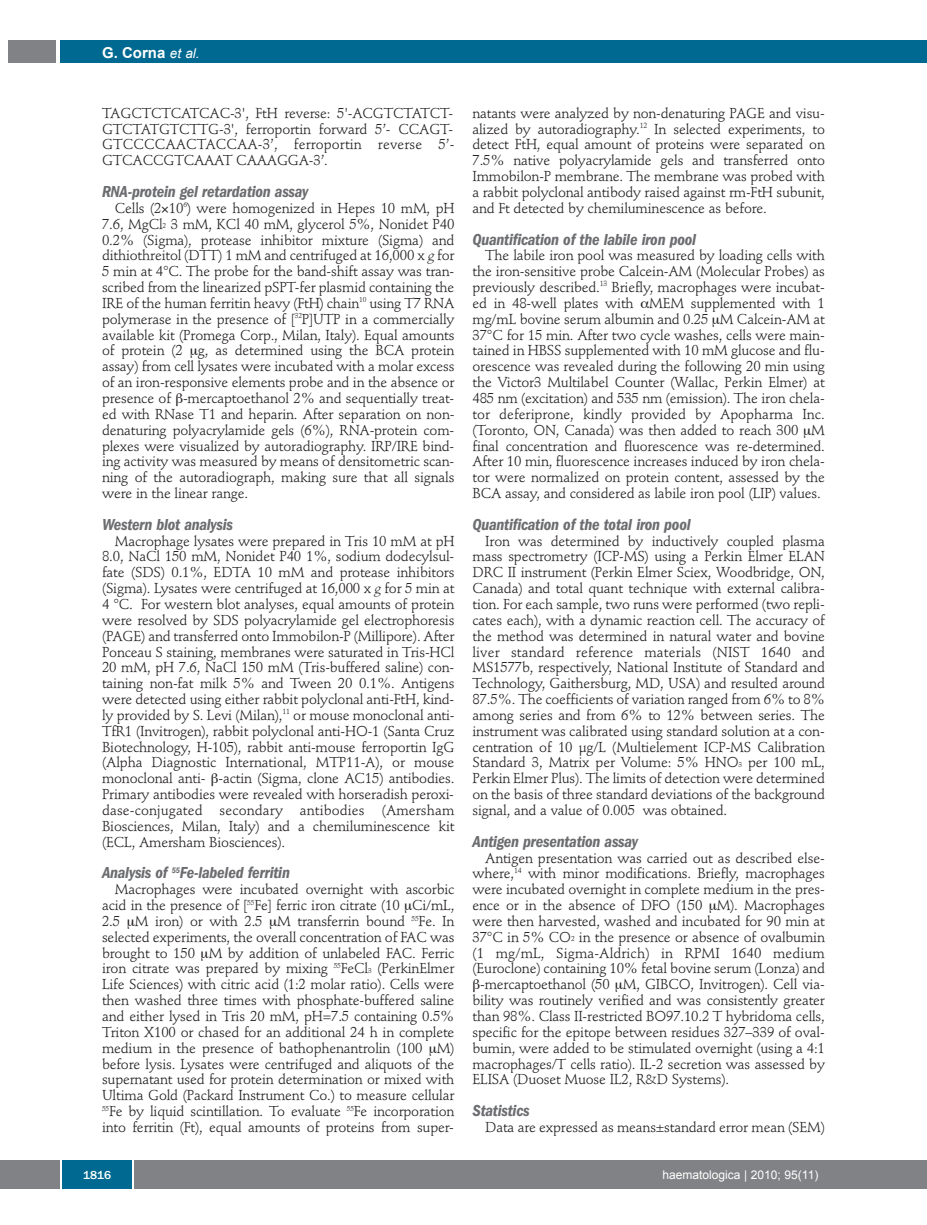
<style>
.page{position:relative;width:927px;height:1225px;background:#fff}
.page>*{position:absolute;margin:0;border:0;box-sizing:border-box;transform-origin:0 0}
.t1{font:italic 600 condensed 16.5px "Franklin Gothic";letter-spacing:-.015em;color:#6c6d70}
.t2{font:700 15px "Arial";color:#fff}
.t3{font:14.25px/15.9px "Stempel Schneidler";letter-spacing:-.015em;color:#231f20;text-align:justify}
.t4{font:14.25px "Stempel Schneidler";letter-spacing:.005em;color:#231f20}
.t5{font:12px "Arial";color:#fff}
.t6{font:500 12px "Franklin Gothic";color:#fff}
.s1{font-weight:400;font-style:italic;font-size:13.5px}
.s2{font-size:7.2px}
.s3{font-style:italic}
</style>
<div class="page">
<div style="left:911px;top:40px;width:16px;height:22px;background:#006991"></div>
<div style="left:910px;top:1160px;width:17px;height:28px;background:#808285"></div>
<div style="left:60px;top:40px;width:852px;height:22px;background:#006991"></div>
<div style="left:9px;top:40px;width:47px;height:22px;background:#808285"></div>
<div style="left:0;top:1160px;width:911px;height:28px;background:#808285"></div>
<div style="left:62px;top:1160px;width:71px;height:28px;background:#006991"></div>
<hr style="left:60px;top:1160px;width:2px;height:28px;background:#fff">
<svg style="left:133px;top:1160px;width:1px;height:28px"></svg>
<p class="t2" style="left:102px;top:44px;width:99px">G. Corna <span class="s1">et al.</span></p>
<p class="t3" style="left:102px;top:106px;width:354px">TAGCTCTCATCAC-3', FtH reverse: 5'-ACGTCTATCT-GTCTATGTCTTG-3', ferroportin forward 5’- CCAGT-GTCCCCAACTACCAA-3’, ferroportin reverse 5’- GTCACCGTCAAAT CAAAGGA-3’.</p>
<p class="t1" style="left:102px;top:185px;width:208px">RNA-protein gel retardation assay</p>
<p class="t3" style="left:102px;top:201px;width:354px;text-indent:13px">Cells (2 10<sup>6</sup>) were homogenized in Hepes 10 mM, pH 7.6, MgCl<span class="s2">2</span> 3 mM, KCl 40 mM, glycerol 5%, Nonidet P40<br>0.2% (Sigma), protease inhibitor mixture (Sigma) and dithiothreitol (DTT) 1 mM and centrifuged at 16,000 x <span class="s3">g</span> for 5 min at 4°C. The probe for the band-shift assay was tran&shy;scribed from the linearized pSPT-fer plasmid containing the IRE of the human ferritin heavy (FtH) chain<sup>10</sup> using T7 RNA polymerase in the presence of [<sup>32</sup>P]UTP in a commercially available kit (Promega Corp., Milan, Italy). Equal amounts of protein (2 g, as determined using the BCA protein assay) from cell lysates were incubated with a molar excess of an iron-responsive elements probe and in the absence or presence of -mercaptoethanol 2% and sequentially treat&shy;ed with RNase T1 and heparin. After separation on non&shy;denaturing polyacrylamide gels (6%), RNA-protein com&shy;plexes were visualized by autoradiography. IRP/IRE bind&shy;ing activity was measured by means of densitometric scan&shy;ning of the autoradiograph, making sure that all signals were in the linear range.</p>
<p class="t1" style="left:102px;top:518px;width:132px">Western blot analysis</p>
<p class="t3" style="left:102px;top:534px;width:354px;text-indent:13px">Macrophage lysates were prepared in Tris 10 mM at pH 8.0, NaCl 150 mM, Nonidet P40 1%, sodium dodecylsul&shy;fate (SDS) 0.1%, EDTA 10 mM and protease inhibitors (Sigma). Lysates were centrifuged at 16,000 x <span class="s3">g</span> for 5 min at 4 °C. For western blot analyses, equal amounts of protein were resolved by SDS polyacrylamide gel electrophoresis (PAGE) and transferred onto Immobilon-P (Millipore). After Ponceau S staining, membranes were saturated in Tris-HCl 20 mM, pH 7.6, NaCl 150 mM (Tris-buffered saline) con&shy;taining non-fat milk 5% and Tween 20 0.1%. Antigens were detected using either rabbit polyclonal anti-FtH, kind&shy;ly provided by S. Levi (Milan),<sup>11</sup> or mouse monoclonal anti-TfR1 (Invitrogen), rabbit polyclonal anti-HO-1 (Santa Cruz Biotechnology, H-105), rabbit anti-mouse ferroportin IgG (Alpha Diagnostic International, MTP11-A), or mouse monoclonal anti- -actin (Sigma, clone AC15) antibodies.<br>Primary antibodies were revealed with horseradish peroxi&shy;dase-conjugated secondary antibodies (Amersham Biosciences, Milan, Italy) and a chemiluminescence kit (ECL, Amersham Biosciences).</p>
<p class="t1" style="left:102px;top:867px;width:189px">Analysis of <sup>55</sup>Fe-labeled ferritin</p>
<p class="t3" style="left:102px;top:882px;width:354px;text-indent:13px">Macrophages were incubated overnight with ascorbic acid in the presence of [<sup>55</sup>Fe] ferric iron citrate (10 Ci/mL, 2.5 M iron) or with 2.5 M transferrin bound <sup>55</sup>Fe. In selected experiments, the overall concentration of FAC was brought to 150 M by addition of unlabeled FAC. Ferric iron citrate was prepared by mixing <sup>55</sup>FeCl<span class="s2">3</span> (PerkinElmer Life Sciences) with citric acid (1:2 molar ratio). Cells were then washed three times with phosphate-buffered saline and either lysed in Tris 20 mM, pH=7.5 containing 0.5% Triton X100 or chased for an additional 24 h in complete medium in the presence of bathophenantrolin (100 M) before lysis. Lysates were centrifuged and aliquots of the supernatant used for protein determination or mixed with Ultima Gold (Packard Instrument Co.) to measure cellular <sup>55</sup>Fe by liquid scintillation. To evaluate <sup>55</sup>Fe incorporation into ferritin (Ft), equal amounts of proteins from super-</p>
<p class="t3" style="left:472px;top:106px;width:354px">natants were analyzed by non-denaturing PAGE and visu&shy;alized by autoradiography.<sup>12</sup> In selected experiments, to detect FtH, equal amount of proteins were separated on 7.5% native polyacrylamide gels and transferred onto Immobilon-P membrane. The membrane was probed with a rabbit polyclonal antibody raised against rm-FtH subunit, and Ft detected by chemiluminescence as before.</p>
<p class="t1" style="left:472px;top:233px;width:225px">Quantification of the labile iron pool</p>
<p class="t3" style="left:472px;top:249px;width:354px;text-indent:13px">The labile iron pool was measured by loading cells with the iron-sensitive probe Calcein-AM (Molecular Probes) as previously described.<sup>13</sup> Briefly, macrophages were incubat&shy;ed in 48-well plates with MEM supplemented with 1 mg/mL bovine serum albumin and 0.25 M Calcein-AM at 37°C for 15 min. After two cycle washes, cells were main&shy;tained in HBSS supplemented with 10 mM glucose and flu&shy;orescence was revealed during the following 20 min using the Victor3 Multilabel Counter (Wallac, Perkin Elmer) at 485 nm (excitation) and 535 nm (emission). The iron chela&shy;tor deferiprone, kindly provided by Apopharma Inc. (Toronto, ON, Canada) was then added to reach 300 M final concentration and fluorescence was re-determined.<br>After 10 min, fluorescence increases induced by iron chela&shy;tor were normalized on protein content, assessed by the BCA assay, and considered as labile iron pool (LIP) values.</p>
<p class="t1" style="left:472px;top:518px;width:220px">Quantification of the total iron pool</p>
<p class="t3" style="left:472px;top:534px;width:354px;text-indent:13px">Iron was determined by inductively coupled plasma mass spectrometry (ICP-MS) using a Perkin Elmer ELAN DRC II instrument (Perkin Elmer Sciex, Woodbridge, ON, Canada) and total quant technique with external calibra&shy;tion. For each sample, two runs were performed (two repli&shy;cates each), with a dynamic reaction cell. The accuracy of the method was determined in natural water and bovine liver standard reference materials (NIST 1640 and MS1577b, respectively, National Institute of Standard and Technology, Gaithersburg, MD, USA) and resulted around 87.5%. The coefficients of variation ranged from 6% to 8% among series and from 6% to 12% between series. The instrument was calibrated using standard solution at a con&shy;centration of 10 µg/L (Multielement ICP-MS Calibration Standard 3, Matrix per Volume: 5% HNO<span class="s2">3</span> per 100 mL, Perkin Elmer Plus). The limits of detection were determined on the basis of three standard deviations of the background signal, and a value of 0.005 was obtained.</p>
<p class="t1" style="left:472px;top:835px;width:167px">Antigen presentation assay</p>
<p class="t3" style="left:485px;top:851px;width:341px">Antigen presentation was carried out as described else-</p>
<p class="t3" style="left:472px;top:867px;width:354px">where,<sup>14</sup> with minor modifications. Briefly, macrophages</p>
<p class="t3" style="left:472px;top:882px;width:354px">were incubated overnight in complete medium in the pres-</p>
<p class="t3" style="left:472px;top:898px;width:354px">ence or in the absence of DFO (150 M). Macrophages</p>
<p class="t3" style="left:472px;top:914px;width:354px">were then harvested, washed and incubated for 90 min at</p>
<p class="t3" style="left:472px;top:930px;width:354px">37°C in 5% CO<span class="s2">2</span> in the presence or absence of ovalbumin</p>
<p class="t4" style="left:472px;top:947px;width:354px">(1 mg/mL, Sigma-Aldrich) in RPMI 1640 medium</p>
<p class="t3" style="left:472px;top:962px;width:354px">(Euroclone) containing 10% fetal bovine serum (Lonza) and</p>
<p class="t3" style="left:480px;top:978px;width:346px">-mercaptoethanol (50 M, GIBCO, Invitrogen). Cell via-</p>
<p class="t3" style="left:472px;top:993px;width:354px">bility was routinely verified and was consistently greater</p>
<p class="t3" style="left:472px;top:1009px;width:354px">than 98%. Class II-restricted BO97.10.2 T hybridoma cells,</p>
<p class="t3" style="left:472px;top:1025px;width:354px">specific for the epitope between residues 327–339 of oval-</p>
<p class="t3" style="left:472px;top:1041px;width:354px">bumin, were added to be stimulated overnight (using a 4:1</p>
<p class="t3" style="left:472px;top:1057px;width:354px">macrophages/T cells ratio). IL-2 secretion was assessed by</p>
<p class="t3" style="left:472px;top:1073px;width:258px">ELISA (Duoset Muose IL2, R&amp;D Systems).</p>
<p class="t1" style="left:472px;top:1104px;width:59px">Statistics</p>
<p class="t3" style="left:485px;top:1120px;width:341px">Data are expressed as means±standard error mean (SEM)</p>
<p class="t6" style="left:83px;top:1171px;width:30px">1816</p>
<p class="t5" style="left:662px;top:1168px;width:157px">haematologica | 2010; 95(11)</p>
</div>
